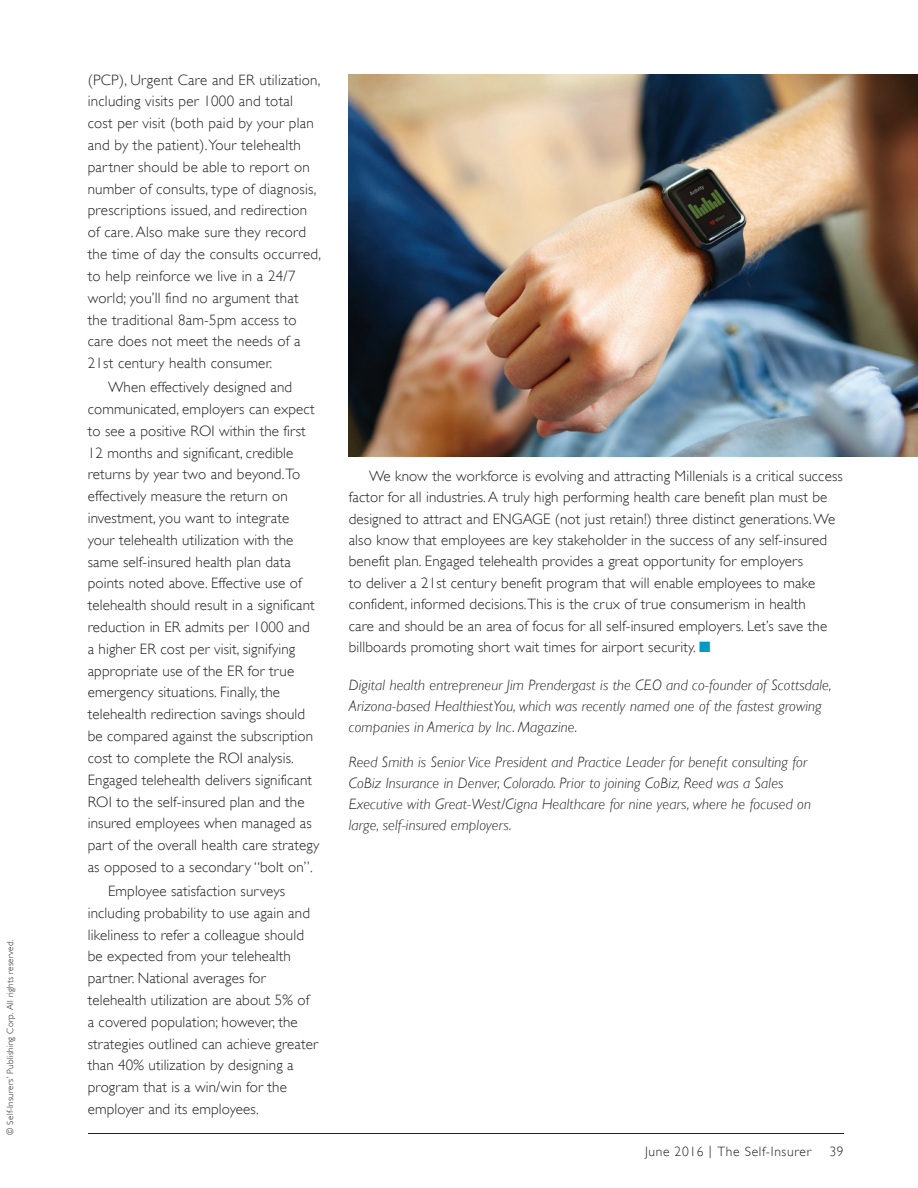
<style>
.page{position:relative;width:918px;height:1188px;background:#fff}
.page>*{position:absolute;margin:0;border:0;box-sizing:border-box;transform-origin:0 0}
.t1{font:300 15px/21.8px "Gill Sans";letter-spacing:.01em;color:#231f20}
.t2{font:italic 300 15px/21px "Gill Sans";letter-spacing:.01em;color:#231f20}
.t3{font:300 13.5px "Gill Sans";letter-spacing:.05em;color:#231f20}
.t4{font:300 9px "Gill Sans";letter-spacing:.03em;color:#231f20}
.s1{color:#009bc4}
</style>
<div class="page">
<hr style="left:88px;top:1134px;width:756px;height:1px;background:#231f20">
<img style="left:349px;top:74px;width:569px;height:383px">
<p class="t4" style="left:5px;top:1135px;width:197px;rotate:-90deg">© Self-Insurers’ Publishing Corp. All rights reserved.</p>
<p class="t1" style="left:88px;top:69px;width:235px">(PCP), Urgent Care and ER utilization, including visits per 1000 and total cost per visit (both paid by your plan and by the patient). Your telehealth partner should be able to report on number of consults, type of diagnosis, prescriptions issued, and redirection of care. Also make sure they record the time of day the consults occurred, to help reinforce we live in a 24/7 world; you’ll find no argument that the traditional 8am-5pm access to care does not meet the needs of a 21st century health consumer.</p>
<p class="t1" style="left:88px;top:376px;width:233px;text-indent:20px">When effectively designed and communicated, employers can expect to see a positive ROI within the first 12 months and significant, credible returns by year two and beyond. To effectively measure the return on investment, you want to integrate your telehealth utilization with the same self-insured health plan data points noted above. Effective use of telehealth should result in a significant reduction in ER admits per 1000 and a higher ER cost per visit, signifying appropriate use of the ER for true emergency situations. Finally, the telehealth redirection savings should be compared against the subscription cost to complete the ROI analysis.<br>Engaged telehealth delivers significant ROI to the self-insured plan and the insured employees when managed as part of the overall health care strategy as opposed to a secondary “bolt on”.</p>
<p class="t1" style="left:88px;top:880px;width:232px;text-indent:20px">Employee satisfaction surveys including probability to use again and likeliness to refer a colleague should be expected from your telehealth partner. National averages for telehealth utilization are about 5% of a covered population; however, the strategies outlined can achieve greater than 40% utilization by designing a program that is a win/win for the employer and its employees.</p>
<p class="t1" style="left:349px;top:465px;width:496px;text-indent:20px">We know the workforce is evolving and attracting Millenials is a critical success factor for all industries. A truly high performing health care benefit plan must be designed to attract and ENGAGE (not just retain!) three distinct generations. We also know that employees are key stakeholder in the success of any self-insured benefit plan. Engaged telehealth provides a great opportunity for employers<br>to deliver a 21st century benefit program that will enable employees to make confident, informed decisions. This is the crux of true consumerism in health<br>care and should be an area of focus for all self-insured employers. Let’s save the billboards promoting short wait times for airport security. <span class="s1">■</span></p>
<p class="t2" style="left:349px;top:675px;width:485px">Digital health entrepreneur Jim Prendergast is the CEO and co-founder of Scottsdale,<br>Arizona-based HealthiestYou, which was recently named one of the fastest growing companies in America by Inc. Magazine.</p>
<p class="t2" style="left:349px;top:751px;width:464px">Reed Smith is Senior Vice President and Practice Leader for benefit consulting for CoBiz Insurance in Denver, Colorado. Prior to joining CoBiz, Reed was a Sales Executive with Great-West/Cigna Healthcare for nine years, where he focused on large, self-insured employers.</p>
<p class="t3" style="left:645px;top:1143px;width:168px">June 2016 | The Self-Insurer</p>
<p class="t3" style="left:830px;top:1143px;width:16px">39</p>
</div>
